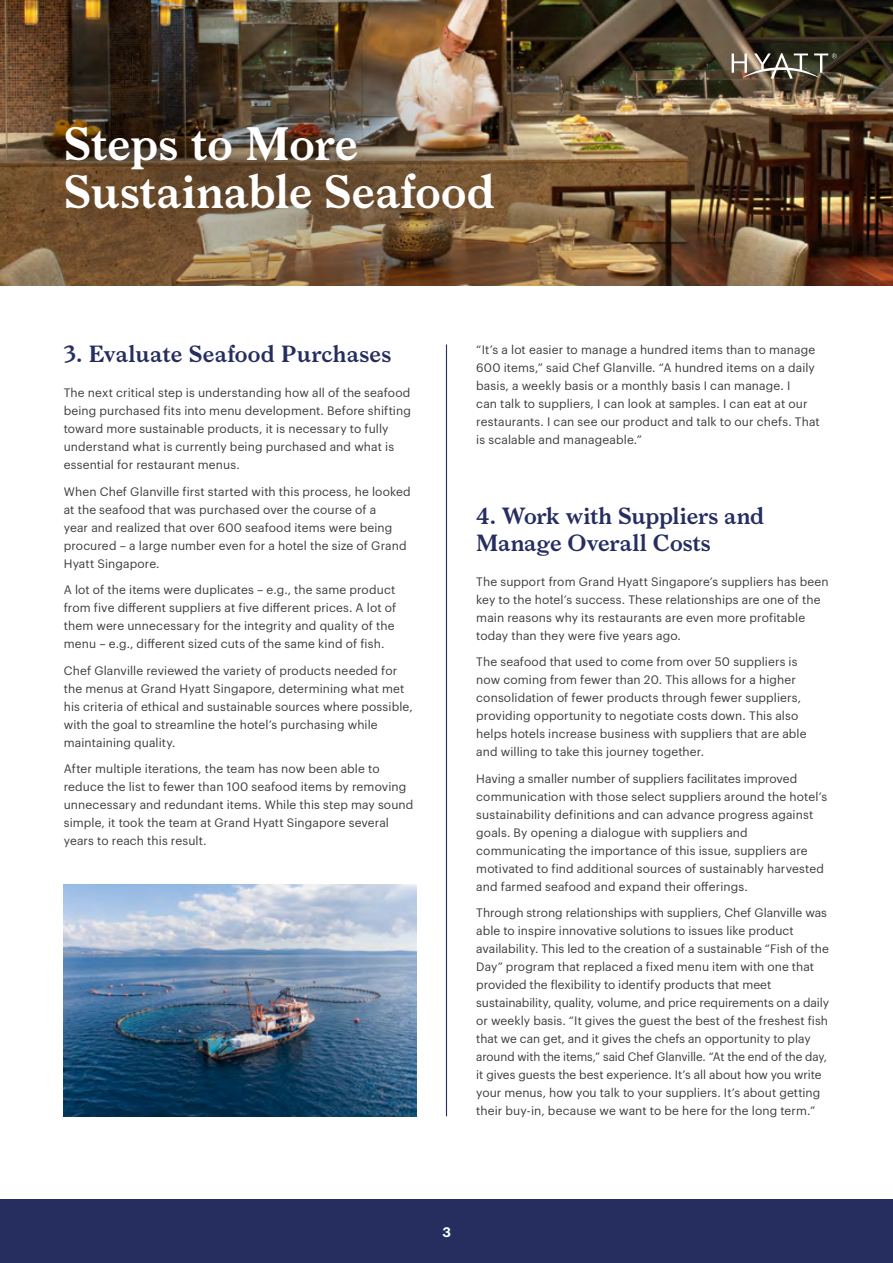
<style>
.page{position:relative;width:893px;height:1263px;background:#fff}
.page>*{position:absolute;margin:0;border:0;box-sizing:border-box;transform-origin:0 0}
.t1{font:45px/48px "Larish Neue";color:#fff}
.t2{font:22.5px/27px "Larish Neue";color:#262e60}
.t3{font:600 13.5px "Graphik";color:#fff}
.Body_Copy{font:12px/18px "Graphik";letter-spacing:.005em;color:#3c3c3b}
</style>
<div class="page">
<img style="left:700px;top:0;width:193px;height:286px">
<div style="left:0;top:1199px;width:893px;height:64px;background:#262e60"></div>
<div style="left:0;top:0;width:700px;height:397px;background:#000;opacity:.7"></div>
<svg style="left:732px;top:53px;width:105px;height:26px;background:#716b5c"></svg>
<div style="left:0;top:286px;width:893px;height:599px;background:#fff"></div>
<img style="left:64px;top:884px;width:353px;height:232px">
<hr style="left:446px;top:344px;width:1px;height:772px;background:#262e60">
<p class="t1" style="left:64px;top:121px;width:432px">Steps to More<br>Sustainable Seafood</p>
<p class="t2" style="left:64px;top:341px;width:329px">3. Evaluate Seafood Purchases</p>
<p class="Body_Copy" style="left:64px;top:383px;width:349px">The next critical step is understanding how all of the seafood being purchased fits into menu development. Before shifting toward more sustainable products, it is necessary to fully understand what is currently being purchased and what is essential for restaurant menus.</p>
<p class="Body_Copy" style="left:64px;top:481px;width:348px">When Chef Glanville first started with this process, he looked at the seafood that was purchased over the course of a<br>year and realized that over 600 seafood items were being procured – a large number even for a hotel the size of Grand Hyatt Singapore.</p>
<p class="Body_Copy" style="left:64px;top:580px;width:334px">A lot of the items were duplicates – e.g., the same product from five different suppliers at five different prices. A lot of them were unnecessary for the integrity and quality of the menu – e.g., different sized cuts of the same kind of fish.</p>
<p class="Body_Copy" style="left:64px;top:660px;width:350px">Chef Glanville reviewed the variety of products needed for the menus at Grand Hyatt Singapore, determining what met his criteria of ethical and sustainable sources where possible, with the goal to streamline the hotel’s purchasing while maintaining quality.</p>
<p class="Body_Copy" style="left:64px;top:759px;width:351px">After multiple iterations, the team has now been able to reduce the list to fewer than 100 seafood items by removing unnecessary and redundant items. While this step may sound simple, it took the team at Grand Hyatt Singapore several years to reach this result.</p>
<p class="Body_Copy" style="left:476px;top:340px;width:345px">“It’s a lot easier to manage a hundred items than to manage 600 items,” said Chef Glanville. “A hundred items on a daily basis, a weekly basis or a monthly basis I can manage. I<br>can talk to suppliers, I can look at samples. I can eat at our restaurants. I can see our product and talk to our chefs. That is scalable and manageable.”</p>
<p class="t2" style="left:476px;top:503px;width:289px">4. Work with Suppliers and<br>Manage Overall Costs</p>
<p class="Body_Copy" style="left:476px;top:571px;width:354px">The support from Grand Hyatt Singapore’s suppliers has been key to the hotel’s success. These relationships are one of the main reasons why its restaurants are even more profitable today than they were five years ago.</p>
<p class="Body_Copy" style="left:476px;top:652px;width:332px">The seafood that used to come from over 50 suppliers is now coming from fewer than 20. This allows for a higher consolidation of fewer products through fewer suppliers, providing opportunity to negotiate costs down. This also helps hotels increase business with suppliers that are able and willing to take this journey together.</p>
<p class="Body_Copy" style="left:476px;top:768px;width:352px">Having a smaller number of suppliers facilitates improved communication with those select suppliers around the hotel’s sustainability definitions and can advance progress against goals. By opening a dialogue with suppliers and communicating the importance of this issue, suppliers are motivated to find additional sources of sustainably harvested and farmed seafood and expand their offerings.</p>
<p class="Body_Copy" style="left:476px;top:903px;width:354px">Through strong relationships with suppliers, Chef Glanville was able to inspire innovative solutions to issues like product availability. This led to the creation of a sustainable “Fish of the Day” program that replaced a fixed menu item with one that provided the flexibility to identify products that meet sustainability, quality, volume, and price requirements on a daily or weekly basis. “It gives the guest the best of the freshest fish that we can get, and it gives the chefs an opportunity to play around with the items,” said Chef Glanville. “At the end of the day, it gives guests the best experience. It’s all about how you write your menus, how you talk to your suppliers. It’s about getting their buy-in, because we want to be here for the long term.”</p>
<p class="t3" style="left:443px;top:1221px;width:10px">3</p>
</div>
